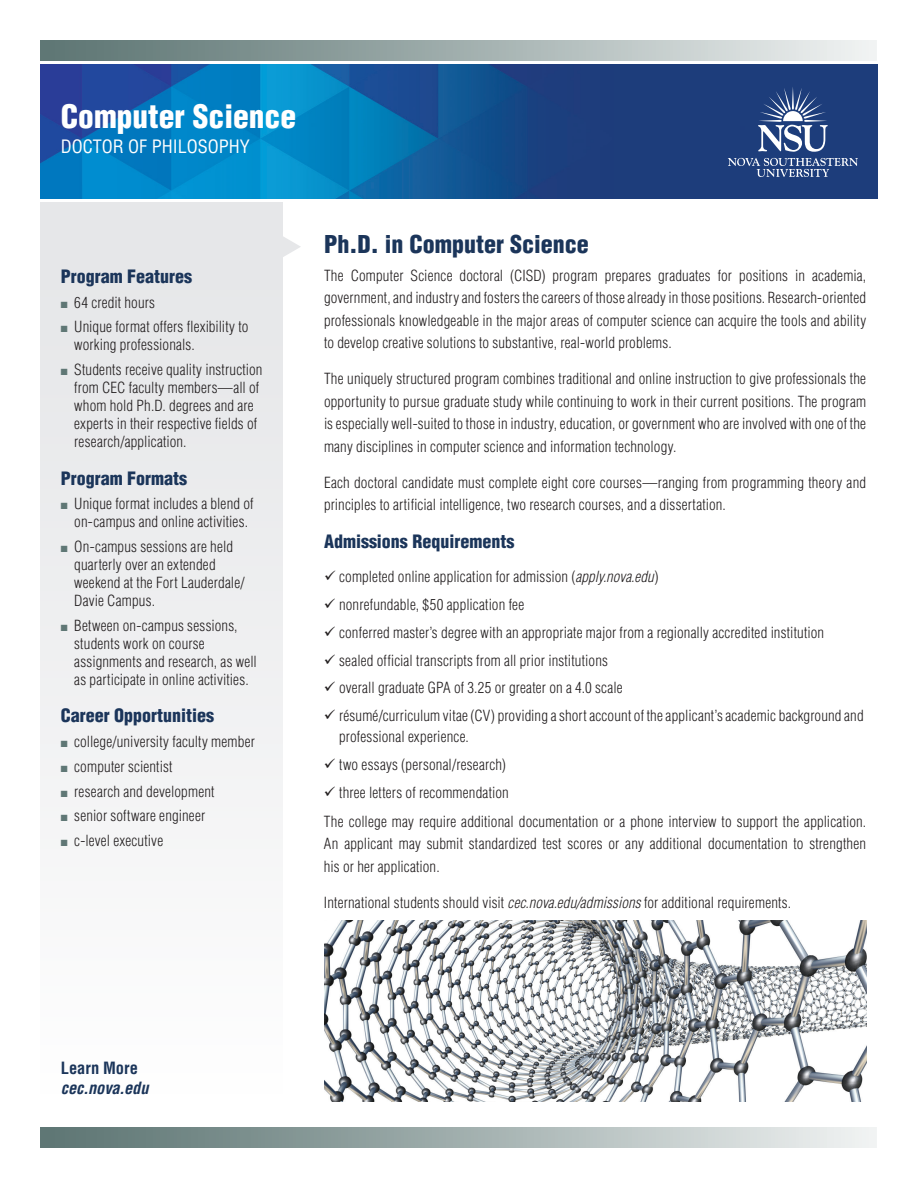
<style>
.page{position:relative;width:918px;height:1188px;background:#fff}
.page>*{position:absolute;margin:0;border:0;box-sizing:border-box;transform-origin:0 0}
.t1{font:900 condensed 31.5px "Helvetica LT Std";color:#fff}
.t2{font:900 condensed 24px "Helvetica LT Std";color:#1b355a}
.t3{font:900 condensed 18px "Helvetica LT Std";color:#1b355a}
.t4{font:condensed 18px "Helvetica LT Std";color:#fff}
.t5{font:italic 700 condensed 16.5px "Helvetica LT Std";letter-spacing:-.005em;color:#1b355a}
.t6{font:700 condensed 16.5px "Helvetica LT Std";color:#1b355a}
.t7{font:300 condensed 15px/18px "Helvetica LT Std";letter-spacing:.01em;color:#231f20}
.s1{color:#5f7775}
.s2{font-style:italic}
</style>
<div class="page">
<img style="left:40px;top:64px;width:838px;height:135px">
<div style="left:40px;top:202px;width:244px;height:892px;background:linear-gradient(to right,#f0f1f2,#f0f1f2)"></div>
<div style="left:40px;top:40px;width:878px;height:21px;background:linear-gradient(to right,#57706e,#f5f7f6)"></div>
<div style="left:40px;top:1127px;width:878px;height:21px;background:linear-gradient(to right,#57706e,#f5f7f6)"></div>
<svg style="left:283px;top:236px;width:18px;height:21px"></svg>
<div style="left:878px;top:22px;width:40px;height:42px;background:#fff"></div>
<div style="left:878px;top:1123px;width:40px;height:42px;background:#fff"></div>
<svg style="left:728px;top:158px;width:130px;height:19px;background:#4c6596"></svg>
<svg style="left:758px;top:86px;width:70px;height:66px"></svg>
<img style="left:324px;top:920px;width:542px;height:182px">
<h1 class="t1" style="left:61px;top:97px;width:237px">Computer Science</h1>
<p class="t4" style="left:61px;top:135px;width:191px">DOCTOR OF PHILOSOPHY</p>
<p class="t3" style="left:61px;top:265px;width:133px">Program Features</p>
<p class="t7" style="left:61px;top:293px;width:96px"><span class="s1">■</span> 64 credit hours</p>
<p class="t7" style="left:74px;top:318px;width:176px;text-indent:-13px"><span class="s1">■</span> Unique format offers flexibility to working professionals.</p>
<p class="t7" style="left:74px;top:361px;width:190px;text-indent:-13px"><span class="s1">■</span> Students receive quality instruction from CEC faculty members—all of whom hold Ph.D. degrees and are experts in their respective fields of research/application.</p>
<p class="t3" style="left:61px;top:467px;width:128px">Program Formats</p>
<p class="t7" style="left:61px;top:495px;width:194px;text-align:center"><span class="s1">■</span> Unique format includes a blend of on-campus and online activities.</p>
<p class="t7" style="left:74px;top:538px;width:172px;text-indent:-13px"><span class="s1">■</span> On-campus sessions are held quarterly over an extended weekend at the Fort Lauderdale/<br>Davie Campus.</p>
<p class="t7" style="left:74px;top:616px;width:184px;text-indent:-13px"><span class="s1">■</span> Between on-campus sessions, students work on course assignments and research, as well as participate in online activities.</p>
<p class="t3" style="left:61px;top:704px;width:155px">Career Opportunities</p>
<p class="t7" style="left:61px;top:733px;width:196px"><span class="s1">■</span> college/university faculty member</p>
<p class="t7" style="left:61px;top:757px;width:113px"><span class="s1">■</span> computer scientist</p>
<p class="t7" style="left:61px;top:782px;width:155px"><span class="s1">■</span> research and development</p>
<p class="t7" style="left:61px;top:807px;width:146px"><span class="s1">■</span> senior software engineer</p>
<p class="t7" style="left:61px;top:832px;width:104px"><span class="s1">■</span> c-level executive</p>
<h2 class="t2" style="left:324px;top:229px;width:266px">Ph.D. in Computer Science</h2>
<p class="t7" style="left:324px;top:264px;width:544px;line-height:22.5px;text-align:justify">The Computer Science doctoral (CISD) program prepares graduates for positions in academia, government, and industry and fosters the careers of those already in those positions. Research-oriented professionals knowledgeable in the major areas of computer science can acquire the tools and ability to develop creative solutions to substantive, real-world problems.</p>
<p class="t7" style="left:324px;top:367px;width:544px;line-height:22.5px;text-align:justify">The uniquely structured program combines traditional and online instruction to give professionals the opportunity to pursue graduate study while continuing to work in their current positions. The program is especially well-suited to those in industry, education, or government who are involved with one of the many disciplines in computer science and information technology.</p>
<p class="t7" style="left:324px;top:471px;width:544px;line-height:22.5px">Each doctoral candidate must complete eight core courses—ranging from programming theory and principles to artificial intelligence, two research courses, and a dissertation.</p>
<p class="t3" style="left:324px;top:530px;width:192px">Admissions Requirements</p>
<p class="t7" style="left:324px;top:568px;width:336px">✓ completed online application for admission (<span class="s2">apply.nova.edu</span>)</p>
<p class="t7" style="left:324px;top:595px;width:202px">✓ nonrefundable, $50 application fee</p>
<p class="t7" style="left:324px;top:623px;width:502px">✓ conferred master’s degree with an appropriate major from a regionally accredited institution</p>
<p class="t7" style="left:324px;top:651px;width:286px">✓ sealed official transcripts from all prior institutions</p>
<p class="t7" style="left:324px;top:679px;width:300px">✓ overall graduate GPA of 3.25 or greater on a 4.0 scale</p>
<p class="t7" style="left:339px;top:705px;width:526px;line-height:21px;text-indent:-15px">✓ résumé/curriculum vitae (CV) providing a short account of the applicant’s academic background and professional experience.</p>
<p class="t7" style="left:324px;top:755px;width:183px">✓ two essays (personal/research)</p>
<p class="t7" style="left:324px;top:777px;width:544px;line-height:29.2px">✓ three letters of recommendation<br>The college may require additional documentation or a phone interview to support the application.</p>
<p class="t7" style="left:324px;top:832px;width:544px;line-height:22.5px">An applicant may submit standardized test scores or any additional documentation to strengthen his or her application.</p>
<p class="t7" style="left:324px;top:893px;width:469px">International students should visit <span class="s2">cec.nova.edu/admissions</span> for additional requirements.</p>
<p class="t6" style="left:61px;top:1057px;width:79px">Learn More</p>
<p class="t5" style="left:61px;top:1077px;width:89px">cec.nova.edu</p>
</div>
